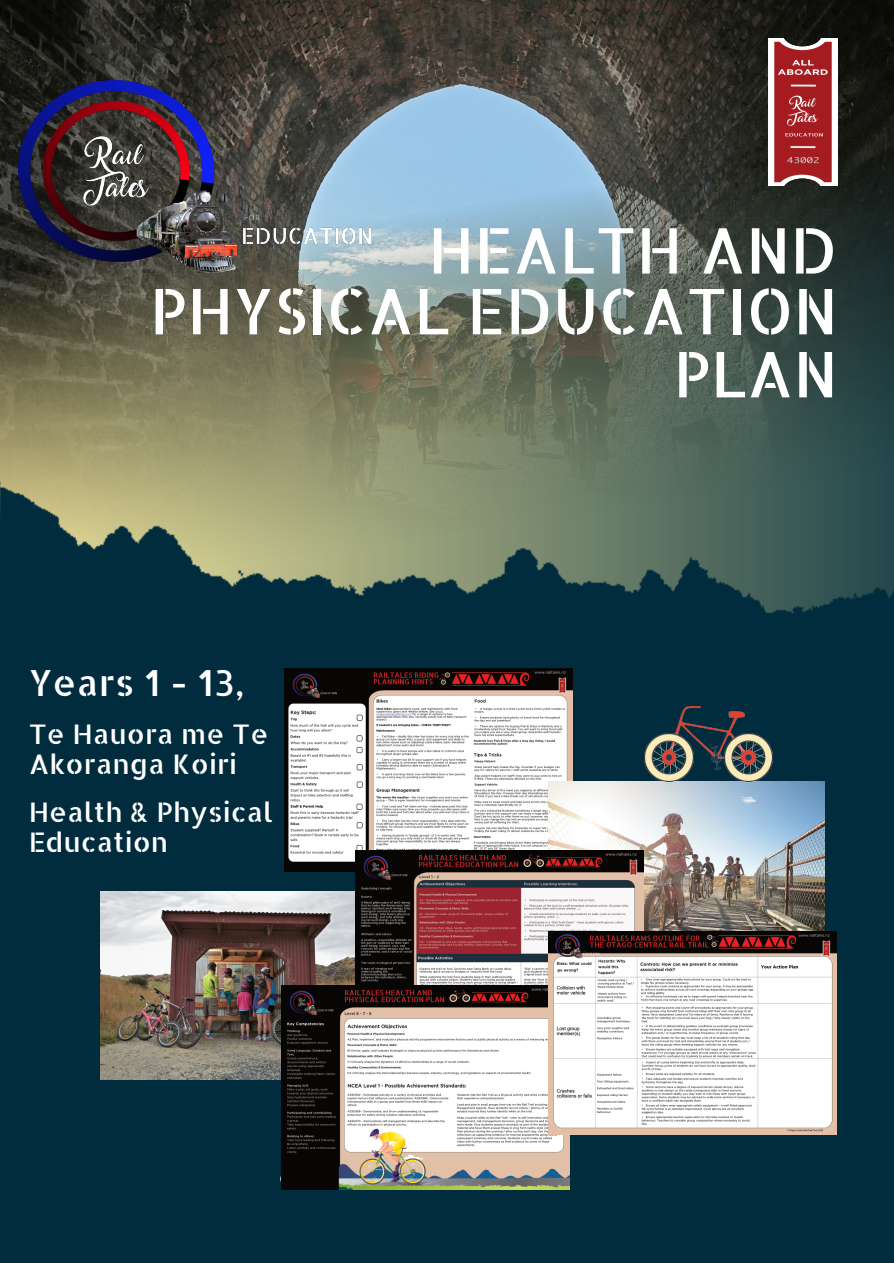
<style>
.page{position:relative;width:894px;height:1263px;background:#fff}
.page>*{position:absolute;margin:0;border:0;box-sizing:border-box;transform-origin:0 0}
.t1{font:63px/63px "Allerta Stencil";color:#fff;text-align:right}
.t2{font:36px "Allerta Stencil";color:#fff;scale:1.04 1}
.t3{font:27px/30px "Allerta Stencil";color:#fff;scale:1.04 1}
</style>
<div class="page">
<img style="left:0;top:0;width:893px;height:140px">
<img style="left:0;top:140px;width:893px;height:154px">
<img style="left:0;top:294px;width:893px;height:969px">
<img style="left:284px;top:668px;width:288px;height:203px">
<img style="left:101px;top:892px;width:254px;height:188px">
<img style="left:548px;top:781px;width:276px;height:150px">
<img style="left:19px;top:81px;width:351px;height:193px">
<img style="left:355px;top:850px;width:288px;height:136px">
<img style="left:281px;top:986px;width:288px;height:203px">
<img style="left:548px;top:931px;width:288px;height:204px">
<img style="left:768px;top:38px;width:69px;height:148px">
<img style="left:667px;top:707px;width:81px;height:52px">
<img style="left:711px;top:711px;width:32px;height:58px">
<img style="left:644px;top:733px;width:49px;height:49px">
<img style="left:723px;top:733px;width:49px;height:49px">
<h1 class="t1" style="left:428px;top:217px;width:411px">HEALTH AND</h1>
<h1 class="t1" style="left:150px;top:278px;width:689px">PHYSICAL EDUCATION<br>PLAN</h1>
<h2 class="t2" style="left:29px;top:658px;width:209px">Years 1 - 13,</h2>
<p class="t3" style="left:29px;top:718px;width:232px">Te Hauora me Te<br>Akoranga Koiri</p>
<p class="t3" style="left:29px;top:796px;width:236px">Health &amp; Physical<br>Education</p>
</div>
